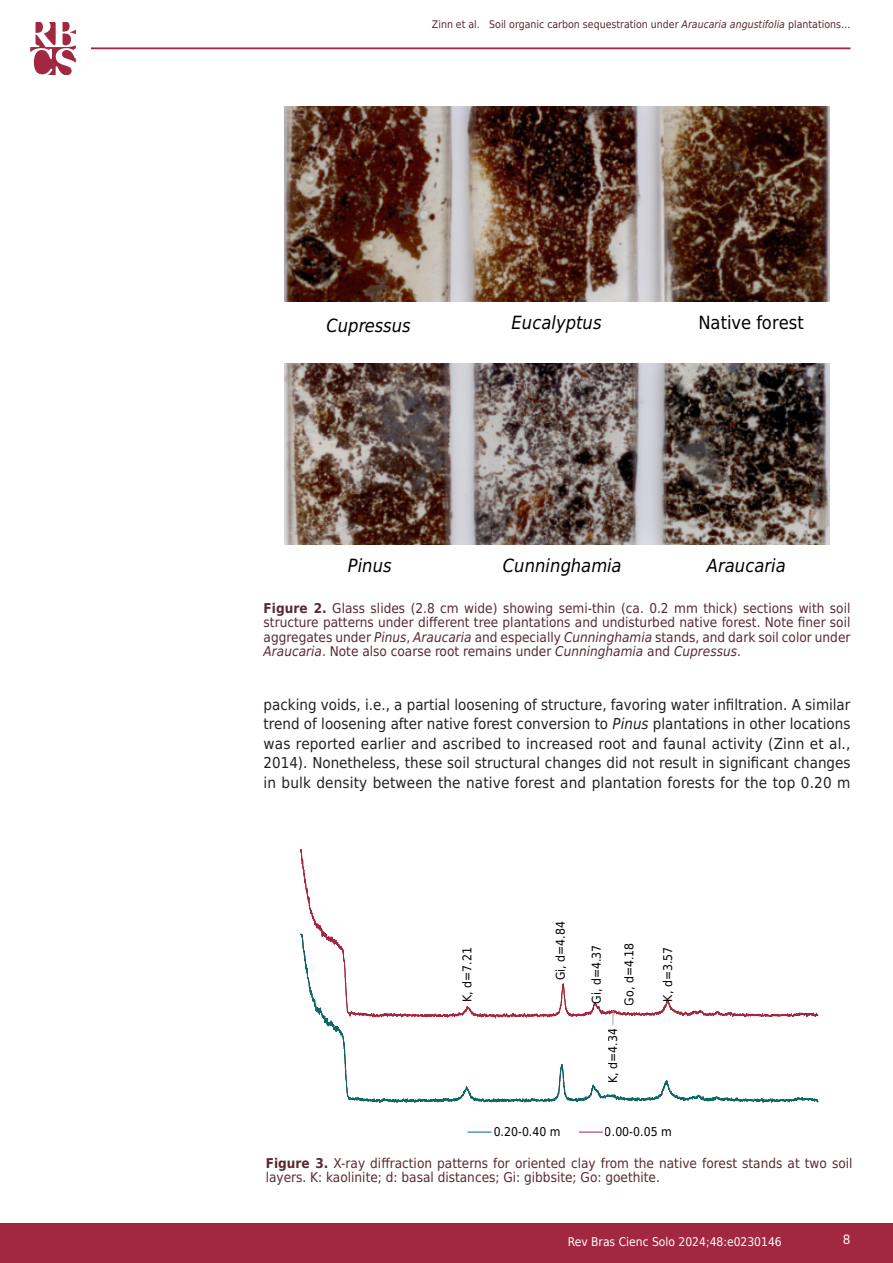
<style>
.page{position:relative;width:893px;height:1263px;background:#fff}
.page>*{position:absolute;margin:0;border:0;box-sizing:border-box;transform-origin:0 0}
.t1{font:italic 18.15px "DejaVu Sans Condensed";color:#000}
.t2{font:18.15px "DejaVu Sans Condensed";color:#000}
.Texto__EN{font:15px/19.5px "DejaVu Sans Condensed";letter-spacing:.01em;color:#231f20;text-align:justify}
.Tabela_Figura_Título{font:13.5px/14.2px "DejaVu Sans Condensed";color:#582931}
.t3{font:13.5px "Akkurat Pro";color:#fff}
.t4{font:12.15px "DejaVu Sans Condensed";color:#000}
.t5{font:12px "DejaVu Sans Condensed";color:#fff}
.t6{font:10.5px "DejaVu Sans Condensed";color:#582931}
.s1{font-style:italic}
.s2{font-weight:700}
</style>
<div class="page">
<div style="left:0;top:1223px;width:893px;height:40px;background:#a22842"></div>
<hr style="left:91px;top:47px;width:759px;height:2px;background:#a22842">
<svg style="left:30px;top:22px;width:46px;height:52px"></svg>
<svg style="left:300px;top:933px;width:518px;height:170px"></svg>
<svg style="left:612px;top:1011px;width:2px;height:14px"></svg>
<svg style="left:468px;top:1132px;width:23px;height:1px"></svg>
<svg style="left:579px;top:1132px;width:23px;height:1px"></svg>
<img style="left:284px;top:106px;width:546px;height:196px">
<img style="left:284px;top:363px;width:546px;height:181px">
<p class="t6" style="left:432px;top:16px;width:420px">Zinn et al. Soil organic carbon sequestration under <span class="s1">Araucaria angustifolia</span> plantations…</p>
<p class="t1" style="left:326px;top:313px;width:86px">Cupressus</p>
<p class="t1" style="left:512px;top:310px;width:91px">Eucalyptus</p>
<p class="t2" style="left:698px;top:308px;width:107px">Native forest</p>
<p class="t1" style="left:348px;top:552px;width:45px">Pinus</p>
<p class="t1" style="left:503px;top:553px;width:120px">Cunninghamia</p>
<p class="t1" style="left:707px;top:552px;width:80px">Araucaria</p>
<p class="Tabela_Figura_Título" style="left:264px;top:601px;width:588px;text-align:justify"><span class="s2">Figure 2.</span> Glass slides (2.8 cm wide) showing semi-thin (ca. 0.2 mm thick) sections with soil structure patterns under different tree plantations and undisturbed native forest. Note finer soil aggregates under <span class="s1">Pinus</span>, <span class="s1">Araucaria</span> and especially <span class="s1">Cunninghamia</span> stands, and dark soil color under <span class="s1">Araucaria</span>. Note also coarse root remains under <span class="s1">Cunninghamia</span> and <span class="s1">Cupressus</span>.</p>
<p class="Texto__EN" style="left:264px;top:694px;width:588px">packing voids, i.e., a partial loosening of structure, favoring water infiltration. A similar trend of loosening after native forest conversion to <span class="s1">Pinus</span> plantations in other locations was reported earlier and ascribed to increased root and faunal activity (Zinn et al., 2014). Nonetheless, these soil structural changes did not result in significant changes in bulk density between the native forest and plantation forests for the top 0.20 m</p>
<p class="t4" style="left:457px;top:1002px;width:56px;rotate:-90deg">K, d=7.21</p>
<p class="t4" style="left:551px;top:980px;width:61px;rotate:-90deg">Gi, d=4.84</p>
<p class="t4" style="left:587px;top:1004px;width:61px;rotate:-90deg">Gi, d=4.37</p>
<p class="t4" style="left:619px;top:1005px;width:64px;rotate:-90deg">Go, d=4.18</p>
<p class="t4" style="left:658px;top:1001px;width:56px;rotate:-90deg">K, d=3.57</p>
<p class="t4" style="left:603px;top:1083px;width:56px;rotate:-90deg">K, d=4.34</p>
<p class="t4" style="left:494px;top:1122px;width:68px">0.20-0.40 m</p>
<p class="t4" style="left:605px;top:1122px;width:68px">0.00-0.05 m</p>
<p class="Tabela_Figura_Título" style="left:266px;top:1156px;width:588px"><span class="s2">Figure 3.</span> X-ray diffraction patterns for oriented clay from the native forest stands at two soil layers. K: kaolinite; d: basal distances; Gi: gibbsite; Go: goethite.</p>
<p class="t5" style="left:568px;top:1231px;width:215px">Rev Bras Cienc Solo 2024;48:e0230146</p>
<p class="t3" style="left:843px;top:1231px;width:9px">8</p>
</div>
